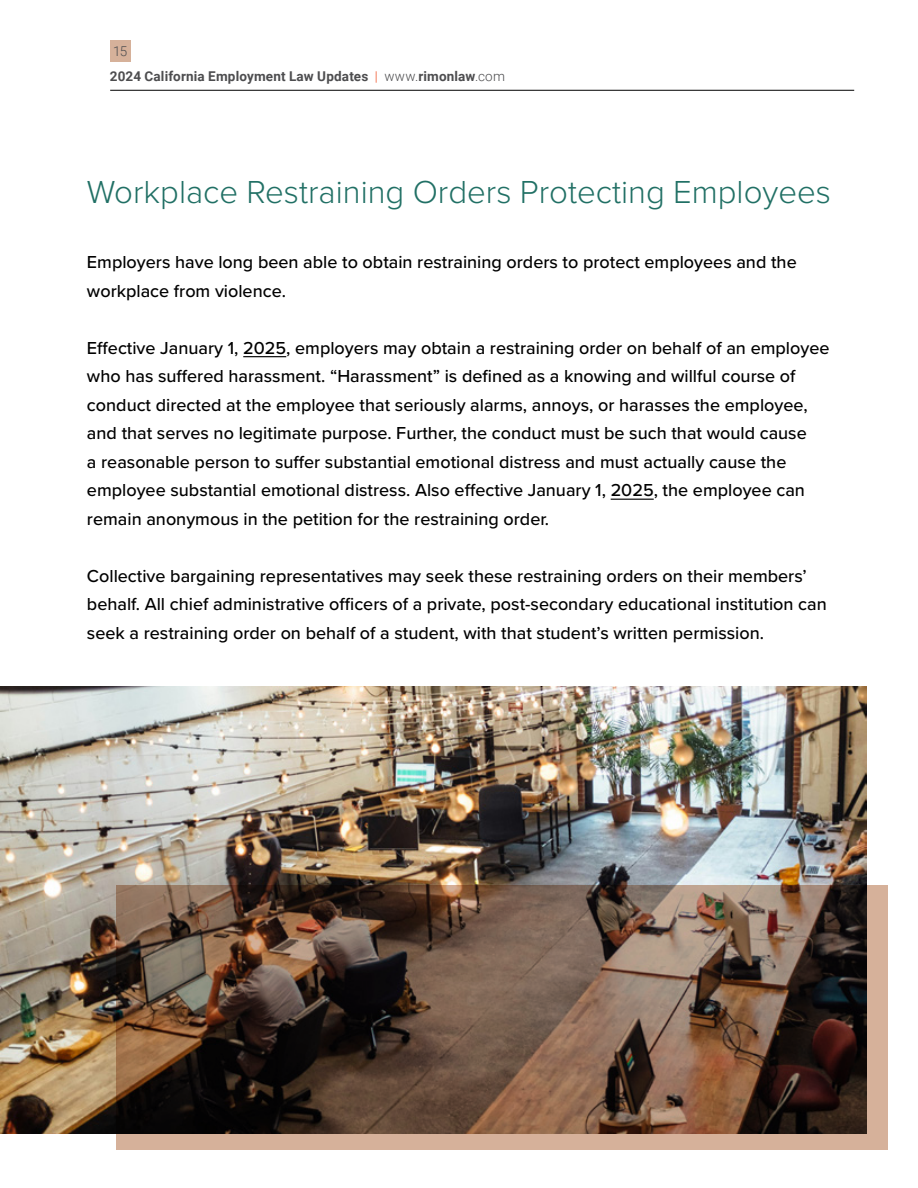
<style>
.page{position:relative;width:918px;height:1188px;background:#fff}
.page>*{position:absolute;margin:0;border:0;box-sizing:border-box;transform-origin:0 0}
.t1{font:300 33px "Proxima Nova";color:#217065}
.t2{font:500 18px/28.5px "Proxima Nova";color:#000}
.t3{font:700 13.5px/24.8px "Roboto";letter-spacing:.01em;color:#4d4d4f}
.s1{font-weight:300}
.s2{font-weight:300;color:#f04e23}
</style>
<div class="page">
<div style="left:110px;top:40px;width:21px;height:22px;background:#d6b19a"></div>
<hr style="left:110px;top:90px;width:744px;height:1px;background:#000">
<hr style="left:243px;top:356px;width:43px;height:1px;background:#000">
<hr style="left:611px;top:499px;width:43px;height:1px;background:#000">
<img style="left:0;top:687px;width:867px;height:447px">
<svg style="left:117px;top:886px;width:771px;height:264px;background:#695142"></svg>
<p class="t3" style="left:110px;top:38px;width:397px"><span class="s1">15<br></span>2024 California Employment Law Updates <span class="s2">|</span> <span class="s1">www.</span>rimonlaw<span class="s1">.com</span></p>
<h1 class="t1" style="left:87px;top:167px;width:746px">Workplace Restraining Orders Protecting Employees</h1>
<p class="t2" style="left:87px;top:248px;width:711px">Employers have long been able to obtain restraining orders to protect employees and the workplace from violence.</p>
<p class="t2" style="left:87px;top:333px;width:744px">Effective January 1, 2025, employers may obtain a restraining order on behalf of an employee who has suffered harassment. “Harassment” is defined as a knowing and willful course of conduct directed at the employee that seriously alarms, annoys, or harasses the employee, and that serves no legitimate purpose. Further, the conduct must be such that would cause<br>a reasonable person to suffer substantial emotional distress and must actually cause the employee substantial emotional distress. Also effective January 1, 2025, the employee can remain anonymous in the petition for the restraining order.</p>
<p class="t2" style="left:87px;top:561px;width:741px">Collective bargaining representatives may seek these restraining orders on their members’ behalf. All chief administrative officers of a private, post-secondary educational institution can seek a restraining order on behalf of a student, with that student’s written permission.</p>
</div>
